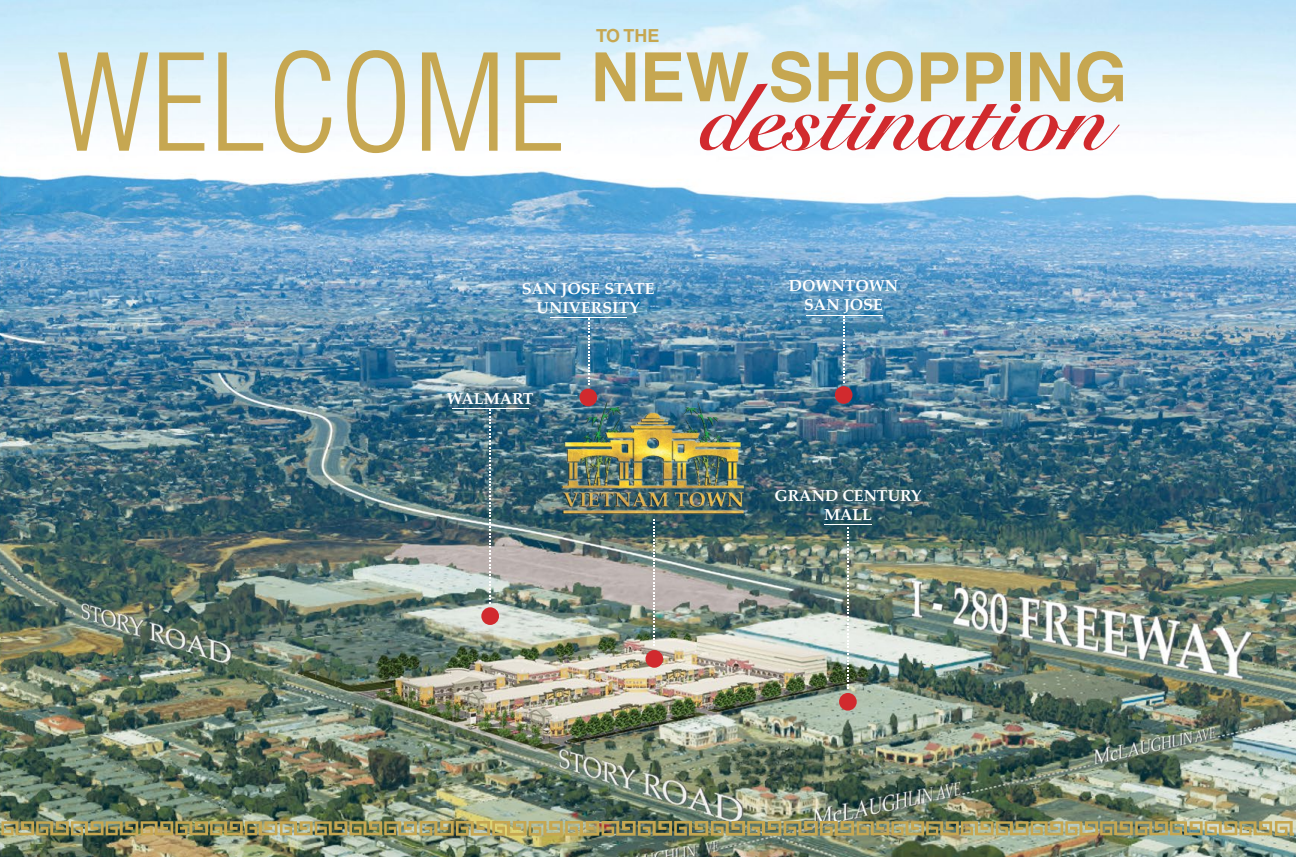
<style>
.page{position:relative;width:1297px;height:865px;background:#fff}
.page>*{position:absolute;margin:0;border:0;box-sizing:border-box;transform-origin:0 0}
.t1{font:300 condensed 131px "Helvetica LT Std";color:#c6a751}
.t2{font:700 68px "Helvetica LT Std";color:#c6a751}
.t3{font:700 18px "Helvetica LT Std";color:#c6a751}
.t4{font:700 16px/19px "Palatino";color:#fff;text-align:center}
</style>
<div class="page">
<img style="left:0;top:0;width:1296px;height:857px">
<div style="left:481px;top:607px;width:18px;height:18px;background:#d12a2e;border-radius:50%"></div>
<svg style="left:490px;top:409px;width:1px;height:195px"></svg>
<div style="left:835px;top:386px;width:18px;height:18px;background:#d12a2e;border-radius:50%"></div>
<svg style="left:843px;top:316px;width:1px;height:66px"></svg>
<hr style="left:806px;top:315px;width:76px;height:1px;background:#fff">
<svg style="left:588px;top:318px;width:1px;height:65px"></svg>
<hr style="left:551px;top:317px;width:76px;height:1px;background:#fff">
<hr style="left:452px;top:408px;width:76px;height:1px;background:#fff">
<div style="left:839px;top:693px;width:18px;height:18px;background:#d12a2e;border-radius:50%"></div>
<svg style="left:848px;top:527px;width:1px;height:162px"></svg>
<hr style="left:824px;top:524px;width:48px;height:1px;background:#fff">
<div style="left:645px;top:650px;width:18px;height:18px;background:#d12a2e;border-radius:50%"></div>
<svg style="left:654px;top:519px;width:1px;height:127px"></svg>
<img style="left:548px;top:383px;width:211px;height:133px">
<svg style="left:700px;top:84px;width:420px;height:67px"></svg>
<img style="left:1px;top:821px;width:1293px;height:15px">
<h1 class="t1" style="left:56px;top:22px;width:511px">WELCOME</h1>
<p class="t3" style="left:596px;top:25px;width:65px">TO THE</p>
<h2 class="t2" style="left:591px;top:36px;width:538px">NEW SHOPPING</h2>
<p class="t4" style="left:522px;top:280px;width:135px">SAN JOSE STATE<br>UNIVERSITY</p>
<p class="t4" style="left:447px;top:390px;width:88px">WALMART</p>
<p class="t4" style="left:789px;top:277px;width:111px">DOWNTOWN<br>SAN JOSE</p>
<p class="t4" style="left:774px;top:487px;width:149px">GRAND CENTURY<br>MALL</p>
</div>
